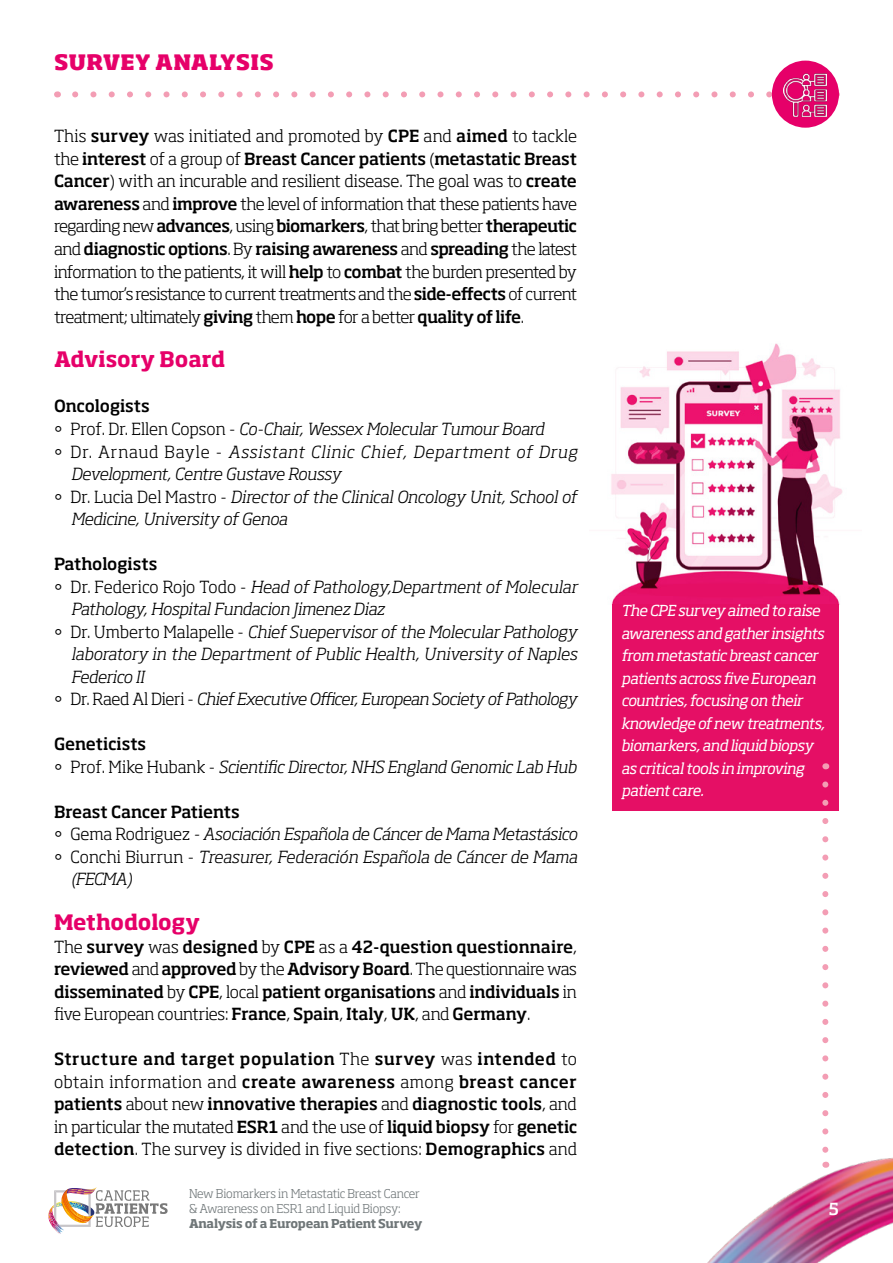
<style>
.page{position:relative;width:893px;height:1263px;background:#fff}
.page>*{position:absolute;margin:0;border:0;box-sizing:border-box;transform-origin:0 0}
.t1{font:700 21px "Soho Std";color:#e60069}
.t2{font:800 21px "Soho Std";letter-spacing:.01em;color:#e60069}
.t3{font:italic 300 16.5px/22.5px "Soho Std";letter-spacing:-.005em;color:#000}
.t4{font:500 16.5px/22.5px "Soho Std";letter-spacing:-.015em;color:#000;text-align:justify}
.t5{font:300 16.5px/22.5px "Soho Std";letter-spacing:-.04em;color:#000;text-align:justify}
.t6{font:italic 300 16.5px/22.5px "Soho Std";letter-spacing:.015em;color:#000}
.t7{font:500 16.5px "Soho Std";color:#fff}
.t8{font:italic 15px/22.5px "Soho Std";letter-spacing:-.04em;color:#fff}
.t9{font:300 12px/15px "Soho Std";letter-spacing:-.02em;color:#6f7678}
.t10{font:700 12px "Soho Std";letter-spacing:-.02em;color:#6f7678}
.s1{font-weight:500}
.s2{font-style:normal}
.s3{font-weight:300}
</style>
<div class="page">
<img style="left:707px;top:1157px;width:186px;height:106px">
<img style="left:48px;top:1187px;width:120px;height:47px">
<img style="left:611px;top:343px;width:232px;height:261px">
<div style="left:612px;top:604px;width:227px;height:207px;background:#e50f65"></div>
<svg style="left:75px;top:91px;width:697px;height:6px"></svg>
<div style="left:772px;top:61px;width:67px;height:67px;background:#e60069;border-radius:50%"></div>
<img style="left:783px;top:74px;width:43px;height:42px">
<svg style="left:822px;top:784px;width:6px;height:369px"></svg>
<p class="t2" style="left:54px;top:49px;width:221px">SURVEY ANALYSIS</p>
<p class="t5" style="left:54px;top:125px;width:525px">This <span class="s1">survey</span> was initiated and promoted by <span class="s1">CPE</span> and <span class="s1">aimed</span> to tackle the <span class="s1">interest</span> of a group of <span class="s1">Breast Cancer patients</span> (<span class="s1">metastatic Breast Cancer</span>) with an incurable and resilient disease. The goal was to <span class="s1">create awareness</span> and <span class="s1">improve</span> the level of information that these patients have regarding new <span class="s1">advances</span>, using <span class="s1">biomarkers</span>, that bring better <span class="s1">therapeutic </span>and <span class="s1">diagnostic options</span>. By <span class="s1">raising awareness</span> and <span class="s1">spreading</span> the latest information to the patients, it will <span class="s1">help</span> to <span class="s1">combat</span> the burden presented by the tumor’s resistance to current treatments and the <span class="s1">side-effects</span> of current treatment; ultimately <span class="s1">giving</span> them <span class="s1">hope</span> for a better <span class="s1">quality of life</span>.</p>
<p class="t1" style="left:54px;top:346px;width:173px">Advisory Board</p>
<p class="t4" style="left:54px;top:395px;width:97px">Oncologists</p>
<p class="t3" style="left:54px;top:417px;width:491px"><span class="s2">• Prof. Dr. Ellen Copson -</span> Co-Chair, Wessex Molecular Tumour Board</p>
<p class="t6" style="left:71px;top:440px;width:507px;text-indent:-17px"><span class="s2">• Dr. Arnaud Bayle -</span> Assistant Clinic Chief, Department of Drug<br>Development, Centre Gustave Roussy</p>
<p class="t3" style="left:71px;top:485px;width:507px;text-indent:-17px"><span class="s2">• Dr. Lucia Del Mastro -</span> Director of the Clinical Oncology Unit, School of<br>Medicine, University of Genoa</p>
<p class="t4" style="left:54px;top:552px;width:105px">Pathologists</p>
<p class="t3" style="left:71px;top:575px;width:508px;text-indent:-17px"><span class="s2">• Dr. Federico Rojo Todo -</span> Head of Pathology,Department of Molecular<br>Pathology, Hospital Fundacion Jimenez Diaz</p>
<p class="t3" style="left:71px;top:620px;width:507px;text-align:justify;text-indent:-17px"><span class="s2">• Dr. Umberto Malapelle -</span> Chief Suepervisor of the Molecular Pathology laboratory in the Department of Public Health, University of Naples Federico II</p>
<p class="t3" style="left:54px;top:687px;width:524px"><span class="s2">• Dr. Raed Al Dieri -</span> Chief Executive Officer, European Society of Pathology</p>
<p class="t4" style="left:54px;top:732px;width:94px">Geneticists</p>
<p class="t3" style="left:54px;top:755px;width:524px"><span class="s2">• Prof. Mike Hubank -</span> Scientific Director, NHS England Genomic Lab Hub</p>
<p class="t4" style="left:54px;top:800px;width:187px">Breast Cancer Patients</p>
<p class="t3" style="left:54px;top:822px;width:525px"><span class="s2">• Gema Rodriguez</span> - Asociación Española de Cáncer de Mama Metastásico</p>
<p class="t3" style="left:71px;top:845px;width:508px;text-indent:-17px"><span class="s2">• Conchi Biurrun -</span> Treasurer, Federación Española de Cáncer de Mama (FECMA)</p>
<p class="t1" style="left:54px;top:909px;width:148px">Methodology</p>
<p class="t4" style="left:54px;top:935px;width:525px"><span class="s3">The</span> survey <span class="s3">was</span> designed <span class="s3">by</span> CPE <span class="s3">as a</span> 42-question questionnaire<span class="s3">, </span>reviewed <span class="s3">and</span> approved <span class="s3">by the</span> Advisory Board<span class="s3">. The questionnaire was </span>disseminated <span class="s3">by</span> CPE<span class="s3">, local</span> patient organisations <span class="s3">and</span> individuals <span class="s3">in five European countries:</span> France<span class="s3">,</span> Spain<span class="s3">,</span> Italy<span class="s3">,</span> UK<span class="s3">, and</span> Germany<span class="s3">.</span></p>
<p class="t4" style="left:54px;top:1047px;width:525px">Structure and target population <span class="s3">The</span> survey <span class="s3">was</span> intended <span class="s3">to obtain information and</span> create awareness <span class="s3">among</span> breast cancer patients <span class="s3">about new</span> innovative therapies <span class="s3">and</span> diagnostic tools<span class="s3">, and in particular the mutated</span> ESR1 <span class="s3">and the use of</span> liquid biopsy <span class="s3">for</span> genetic detection<span class="s3">. The survey is divided in five sections:</span> Demographics <span class="s3">and</span></p>
<p class="t9" style="left:189px;top:1186px;width:232px">New Biomarkers in Metastatic Breast Cancer &amp; Awareness on ESR1 and Liquid Biopsy:</p>
<p class="t10" style="left:189px;top:1216px;width:235px">Analysis of a European Patient Survey</p>
<p class="t8" style="left:621px;top:599px;width:206px">The CPE survey aimed to raise awareness and gather insights from metastatic breast cancer patients across five European countries, focusing on their knowledge of new treatments, biomarkers, and liquid biopsy as critical tools in improving patient care.</p>
<p class="t7" style="left:829px;top:1198px;width:12px">5</p>
</div>
